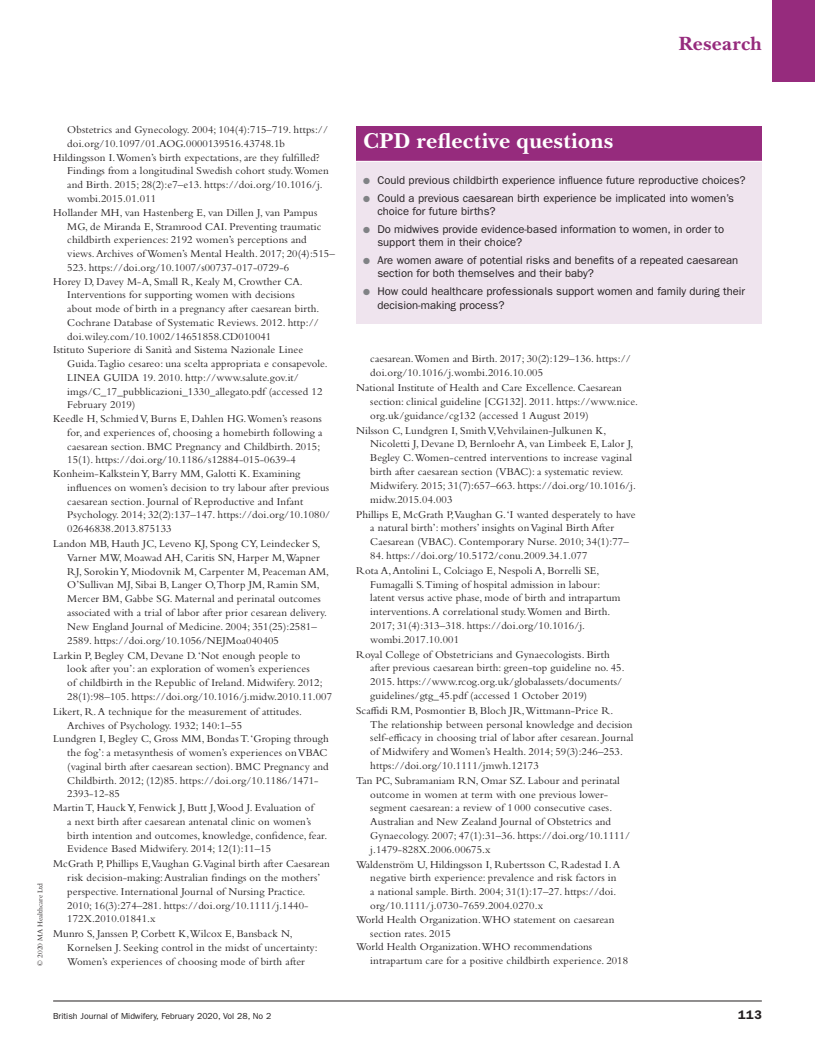
<style>
.page{position:relative;width:815px;height:1053px;background:#fff}
.page>*{position:absolute;margin:0;border:0;box-sizing:border-box;transform-origin:0 0}
.BJM_table_title{font:700 22.5px "New Baskerville Std";letter-spacing:.015em;color:#fff}
.t1{font:700 20px "New Baskerville Std";letter-spacing:.02em;color:#962b7d}
.t2{font:600 12.5px "ITC Franklin Gothic Std";color:#231f20}
.t3{font:11.25px/13.8px "ITC Franklin Gothic Std";color:#231f20}
.BJM_reference_text{font:11px/13.8px "Bembo Std";letter-spacing:.01em;color:#231f20}
.t4{font:8.75px "ITC Franklin Gothic Std";color:#231f20}
.t5{font:7.5px "Bembo Std";color:#231f20}
.s1{color:#808285}
</style>
<div class="page">
<hr style="left:53px;top:1000px;width:709px;height:1px;background:#231f20">
<div style="left:772px;top:0;width:43px;height:81px;background:#962b7d"></div>
<div style="left:356px;top:126px;width:406px;height:35px;background:#962b7d"></div>
<div style="left:356px;top:161px;width:406px;height:163px;background:#efe4ee"></div>
<hr style="left:356px;top:161px;width:406px;height:1px;background:#fff">
<h2 class="t1" style="left:679px;top:31px;width:85px">Research</h2>
<p class="t5" style="left:36px;top:965px;width:84px;rotate:-90deg">© 2020 MA Healthcare Ltd</p>
<p class="BJM_reference_text" style="left:67px;top:123px;width:262px">Obstetrics and Gynecology. 2004; 104(4):715–719. https:// doi.org/10.1097/01.AOG.0000139516.43748.1b</p>
<p class="BJM_reference_text" style="left:67px;top:150px;width:263px;text-indent:-14px">Hildingsson I. Women’s birth expectations, are they fulfilled?<br>Findings from a longitudinal Swedish cohort study. Women and Birth. 2015; 28(2):e7–e13. https://doi.org/10.1016/j. wombi.2015.01.011</p>
<p class="BJM_reference_text" style="left:67px;top:205px;width:269px;text-indent:-14px">Hollander MH, van Hastenberg E, van Dillen J, van Pampus MG, de Miranda E, Stramrood CAI. Preventing traumatic childbirth experiences: 2192 women’s perceptions and views. Archives of Women’s Mental Health. 2017; 20(4):515– 523. https://doi.org/10.1007/s00737-017-0729-6</p>
<p class="BJM_reference_text" style="left:67px;top:274px;width:254px;text-indent:-14px">Horey D, Davey M-A, Small R, Kealy M, Crowther CA.<br>Interventions for supporting women with decisions about mode of birth in a pregnancy after caesarean birth.<br>Cochrane Database of Systematic Reviews. 2012. http:// doi.wiley.com/10.1002/14651858.CD010041</p>
<p class="BJM_reference_text" style="left:67px;top:343px;width:262px;text-indent:-14px">Istituto Superiore di Sanità and Sistema Nazionale Linee Guida. Taglio cesareo: una scelta appropriata e consapevole.<br>LINEA GUIDA 19. 2010. http://www.salute.gov.it/ imgs/C_17_pubblicazioni_1330_allegato.pdf (accessed 12<br>February 2019)</p>
<p class="BJM_reference_text" style="left:67px;top:411px;width:257px;text-indent:-14px">Keedle H, Schmied V, Burns E, Dahlen HG. Women’s reasons for, and experiences of, choosing a homebirth following a caesarean section. BMC Pregnancy and Childbirth. 2015; 15(1). https://doi.org/10.1186/s12884-015-0639-4</p>
<p class="BJM_reference_text" style="left:67px;top:466px;width:264px;text-indent:-14px">Konheim-Kalkstein Y, Barry MM, Galotti K. Examining influences on women’s decision to try labour after previous caesarean section. Journal of Reproductive and Infant Psychology. 2014; 32(2):137–147. https://doi.org/10.1080/ 02646838.2013.875133</p>
<p class="BJM_reference_text" style="left:67px;top:536px;width:263px;text-indent:-14px">Landon MB, Hauth JC, Leveno KJ, Spong CY, Leindecker S, Varner MW, Moawad AH, Caritis SN, Harper M, Wapner RJ, Sorokin Y, Miodovnik M, Carpenter M, Peaceman AM, O’Sullivan MJ, Sibai B, Langer O, Thorp JM, Ramin SM, Mercer BM, Gabbe SG. Maternal and perinatal outcomes associated with a trial of labor after prior cesarean delivery.<br>New England Journal of Medicine. 2004; 351(25):2581– 2589. https://doi.org/10.1056/NEJMoa040405</p>
<p class="BJM_reference_text" style="left:67px;top:648px;width:266px;text-indent:-14px">Larkin P, Begley CM, Devane D. ‘Not enough people to<br>look after you’: an exploration of women’s experiences<br>of childbirth in the Republic of Ireland. Midwifery. 2012; 28(1):98–105. https://doi.org/10.1016/j.midw.2010.11.007</p>
<p class="BJM_reference_text" style="left:67px;top:704px;width:236px;text-indent:-14px">Likert, R. A technique for the measurement of attitudes.<br>Archives of Psychology. 1932; 140:1–55</p>
<p class="BJM_reference_text" style="left:67px;top:731px;width:263px;text-indent:-14px">Lundgren I, Begley C, Gross MM, Bondas T. ‘Groping through the fog’: a metasynthesis of women’s experiences on VBAC (vaginal birth after caesarean section). BMC Pregnancy and Childbirth. 2012; (12)85. https://doi.org/10.1186/1471- 2393-12-85</p>
<p class="BJM_reference_text" style="left:67px;top:800px;width:261px;text-indent:-14px">Martin T, Hauck Y, Fenwick J, Butt J, Wood J. Evaluation of<br>a next birth after caesarean antenatal clinic on women’s birth intention and outcomes, knowledge, confidence, fear.<br>Evidence Based Midwifery. 2014; 12(1):11–15</p>
<p class="BJM_reference_text" style="left:67px;top:856px;width:264px;text-indent:-14px">McGrath P, Phillips E, Vaughan G. Vaginal birth after Caesarean risk decision‐making: Australian findings on the mothers’ perspective. International Journal of Nursing Practice.<br>2010; 16(3):274–281. https://doi.org/10.1111/j.1440- 172X.2010.01841.x</p>
<p class="BJM_reference_text" style="left:67px;top:926px;width:252px;text-indent:-14px">Munro S, Janssen P, Corbett K, Wilcox E, Bansback N,<br>Kornelsen J. Seeking control in the midst of uncertainty:<br>Women’s experiences of choosing mode of birth after</p>
<p class="BJM_table_title" style="left:363px;top:128px;width:251px">CPD reflective questions</p>
<p class="t3" style="left:363px;top:174px;width:384px"><span class="s1">●</span> Could previous childbirth experience influence future reproductive choices?</p>
<p class="t3" style="left:377px;top:191px;width:358px;text-indent:-14px"><span class="s1">●</span> Could a previous caesarean birth experience be implicated into women’s choice for future births?</p>
<p class="t3" style="left:377px;top:222px;width:348px;text-indent:-14px"><span class="s1">●</span> Do midwives provide evidence-based information to women, in order to support them in their choice?</p>
<p class="t3" style="left:377px;top:253px;width:362px;text-indent:-14px"><span class="s1">●</span> Are women aware of potential risks and benefits of a repeated caesarean section for both themselves and their baby?</p>
<p class="t3" style="left:377px;top:284px;width:369px;text-indent:-14px"><span class="s1">●</span> How could healthcare professionals support women and family during their decision-making process?</p>
<p class="BJM_reference_text" style="left:370px;top:352px;width:262px">caesarean. Women and Birth. 2017; 30(2):129–136. https:// doi.org/10.1016/j.wombi.2016.10.005</p>
<p class="BJM_reference_text" style="left:370px;top:380px;width:269px;text-indent:-14px">National Institute of Health and Care Excellence. Caesarean section: clinical guideline [CG132]. 2011. https://www.nice. org.uk/guidance/cg132 (accessed 1 August 2019)</p>
<p class="BJM_reference_text" style="left:370px;top:423px;width:267px;text-indent:-14px">Nilsson C, Lundgren I, Smith V, Vehvilainen-Julkunen K, Nicoletti J, Devane D, Bernloehr A, van Limbeek E, Lalor J, Begley C. Women-centred interventions to increase vaginal birth after caesarean section (VBAC): a systematic review.<br>Midwifery. 2015; 31(7):657–663. https://doi.org/10.1016/j. midw.2015.04.003</p>
<p class="BJM_reference_text" style="left:370px;top:507px;width:267px;text-indent:-14px">Phillips E, McGrath P, Vaughan G. ‘I wanted desperately to have a natural birth’: mothers’ insights on Vaginal Birth After<br>Caesarean (VBAC). Contemporary Nurse. 2010; 34(1):77–</p>
<p class="BJM_reference_text" style="left:370px;top:548px;width:219px">84. https://doi.org/10.5172/conu.2009.34.1.077</p>
<p class="BJM_reference_text" style="left:370px;top:563px;width:252px;text-indent:-14px">Rota A, Antolini L, Colciago E, Nespoli A, Borrelli SE, Fumagalli S. Timing of hospital admission in labour: latent versus active phase, mode of birth and intrapartum interventions. A correlational study. Women and Birth.<br>2017; 31(4):313–318. https://doi.org/10.1016/j. wombi.2017.10.001</p>
<p class="BJM_reference_text" style="left:370px;top:647px;width:256px;text-indent:-14px">Royal College of Obstetricians and Gynaecologists. Birth after previous caesarean birth: green-top guideline no. 45.<br>2015. https://www.rcog.org.uk/globalassets/documents/ guidelines/gtg_45.pdf (accessed 1 October 2019)</p>
<p class="BJM_reference_text" style="left:370px;top:703px;width:265px;text-indent:-14px">Scaffidi RM, Posmontier B, Bloch JR, Wittmann-Price R.<br>The relationship between personal knowledge and decision self-efficacy in choosing trial of labor after cesarean. Journal of Midwifery and Women’s Health. 2014; 59(3):246–253. https://doi.org/10.1111/jmwh.12173</p>
<p class="BJM_reference_text" style="left:370px;top:773px;width:261px;text-indent:-14px">Tan PC, Subramaniam RN, Omar SZ. Labour and perinatal outcome in women at term with one previous lower&shy;segment caesarean: a review of 1 000 consecutive cases.<br>Australian and New Zealand Journal of Obstetrics and Gynaecology. 2007; 47(1):31–36. https://doi.org/10.1111/ j.1479-828X.2006.00675.x</p>
<p class="BJM_reference_text" style="left:370px;top:857px;width:251px;text-indent:-14px">Waldenström U, Hildingsson I, Rubertsson C, Radestad I. A negative birth experience: prevalence and risk factors in a national sample. Birth. 2004; 31(1):17–27. https://doi. org/10.1111/j.0730-7659.2004.0270.x</p>
<p class="BJM_reference_text" style="left:370px;top:912px;width:246px;text-indent:-14px">World Health Organization. WHO statement on caesarean section rates. 2015</p>
<p class="BJM_reference_text" style="left:370px;top:939px;width:259px;text-indent:-14px">World Health Organization. WHO recommendations intrapartum care for a positive childbirth experience. 2018</p>
<p class="t4" style="left:53px;top:1010px;width:220px">British Journal of Midwifery, February 2020, Vol 28, No 2</p>
<p class="t2" style="left:738px;top:1007px;width:25px">113</p>
</div>
